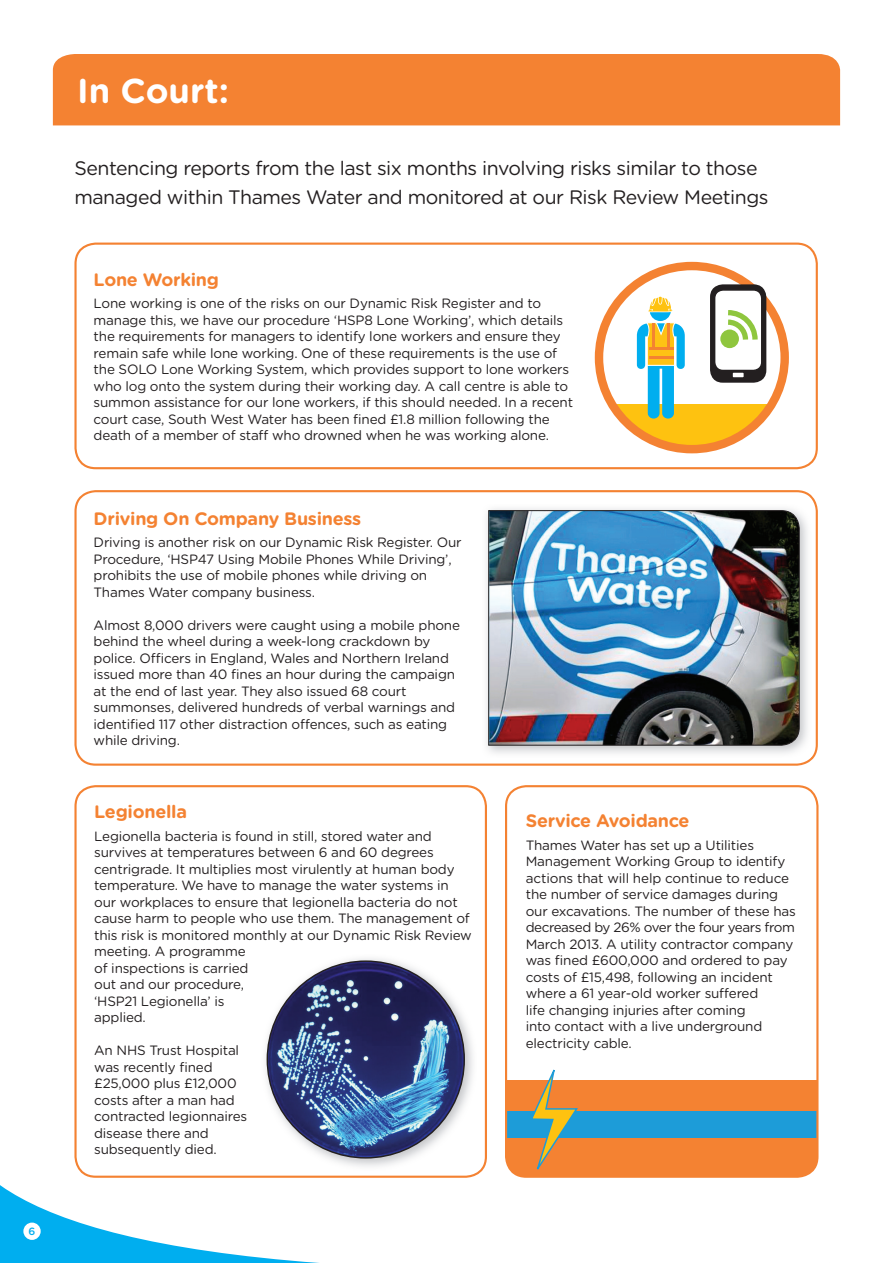
<style>
.page{position:relative;width:893px;height:1263px;background:#fff}
.page>*{position:absolute;margin:0;border:0;box-sizing:border-box;transform-origin:0 0}
.t1{font:700 34.5px "Gotham Rounded";color:#fff}
.t2{font:19.5px/28.5px "Gotham Rounded";letter-spacing:-.025em;color:#231f20}
.t3{font:700 18px "Gotham Rounded";letter-spacing:-.015em;color:#f48232}
.t4{font:13.5px/16.5px "Gotham Rounded";letter-spacing:-.015em;color:#231f20}
.t5{font:500 10.5px "Gotham Rounded";color:#00aeef}
</style>
<div class="page">
<svg style="left:0;top:1167px;width:803px;height:96px"></svg>
<div style="left:23px;top:1222px;width:18px;height:18px;background:#fff;border-radius:50%"></div>
<div style="left:52px;top:54px;width:789px;height:72px;background:#f48232"></div>
<div style="left:506px;top:1080px;width:311px;height:97px;background:#f48232"></div>
<div style="left:506px;top:1112px;width:311px;height:26px;background:#1d9cd8"></div>
<div style="left:505px;top:785px;width:313px;height:393px;border:2px solid #f48232;border-radius:20px"></div>
<div style="left:74px;top:785px;width:413px;height:393px;border:2px solid #f48232;border-radius:20px"></div>
<div style="left:74px;top:243px;width:744px;height:226px;border:2px solid #f48232;border-radius:20px"></div>
<svg style="left:74px;top:490px;width:744px;height:276px"></svg>
<img style="left:482px;top:504px;width:330px;height:254px">
<img style="left:488px;top:510px;width:312px;height:235px">
<img style="left:260px;top:958px;width:217px;height:213px">
<img style="left:267px;top:961px;width:197px;height:197px;border-radius:98px">
<svg style="left:610px;top:404px;width:167px;height:45px;fill:#fec210"></svg>
<div style="left:595px;top:262px;width:194px;height:191px;border:8px solid #f48232;border-radius:50%"></div>
<svg style="left:529px;top:1069px;width:50px;height:110px"></svg>
<svg style="left:637px;top:297px;width:48px;height:122px"></svg>
<hr style="left:649px;top:347px;width:24px;height:3px;background:#f48231">
<hr style="left:652px;top:323px;width:2px;height:25px;background:#f48231">
<hr style="left:668px;top:323px;width:2px;height:25px;background:#f48231">
<hr style="left:649px;top:356px;width:24px;height:3px;background:#f48231">
<div style="left:710px;top:284px;width:56px;height:99px;background:#231f20;border-radius:13px"></div>
<div style="left:715px;top:290px;width:47px;height:80px;background:#fff;border-radius:9px"></div>
<div style="left:714px;top:289px;width:48px;height:82px;border:2px solid #231f20;border-radius:9px"></div>
<div style="left:732px;top:372px;width:12px;height:6px;background:#fff;border-radius:2px"></div>
<div style="left:731px;top:371px;width:14px;height:8px;border:2px solid #231f20;border-radius:2px"></div>
<svg style="left:720px;top:329px;width:19px;height:19px"></svg>
<svg style="left:723px;top:307px;width:37px;height:38px"></svg>
<p class="t5" style="left:29px;top:1223px;width:8px">6</p>
<h1 class="t1" style="left:77px;top:66px;width:153px">In Court:</h1>
<h2 class="t2" style="left:74px;top:153px;width:696px">Sentencing reports from the last six months involving risks similar to those managed within Thames Water and monitored at our Risk Review Meetings</h2>
<h3 class="t3" style="left:94px;top:266px;width:127px">Lone Working</h3>
<p class="t4" style="left:94px;top:295px;width:481px">Lone working is one of the risks on our Dynamic Risk Register and to manage this, we have our procedure ‘HSP8 Lone Working’, which details the requirements for managers to identify lone workers and ensure they remain safe while lone working. One of these requirements is the use of the SOLO Lone Working System, which provides support to lone workers who log onto the system during their working day. A call centre is able to summon assistance for our lone workers, if this should needed. In a recent court case, South West Water has been fined £1.8 million following the death of a member of staff who drowned when he was working alone.</p>
<h3 class="t3" style="left:94px;top:505px;width:269px">Driving On Company Business</h3>
<p class="t4" style="left:94px;top:534px;width:369px">Driving is another risk on our Dynamic Risk Register. Our Procedure, ‘HSP47 Using Mobile Phones While Driving’, prohibits the use of mobile phones while driving on Thames Water company business.</p>
<p class="t4" style="left:94px;top:616px;width:368px">Almost 8,000 drivers were caught using a mobile phone behind the wheel during a week-long crackdown by police. Officers in England, Wales and Northern Ireland issued more than 40 fines an hour during the campaign at the end of last year. They also issued 68 court summonses, delivered hundreds of verbal warnings and identified 117 other distraction offences, such as eating while driving.</p>
<h3 class="t3" style="left:94px;top:799px;width:94px">Legionella</h3>
<p class="t4" style="left:94px;top:827px;width:379px">Legionella bacteria is found in still, stored water and survives at temperatures between 6 and 60 degrees centrigrade. It multiplies most virulently at human body temperature. We have to manage the water systems in our workplaces to ensure that legionella bacteria do not cause harm to people who use them. The management of this risk is monitored monthly at our Dynamic Risk Review meeting. A programme<br>of inspections is carried<br>out and our procedure,<br>‘HSP21 Legionella’ is<br>applied.</p>
<p class="t4" style="left:94px;top:1042px;width:155px">An NHS Trust Hospital was recently fined £25,000 plus £12,000 costs after a man had contracted legionnaires disease there and subsequently died.</p>
<h3 class="t3" style="left:526px;top:808px;width:165px">Service Avoidance</h3>
<p class="t4" style="left:526px;top:836px;width:272px">Thames Water has set up a Utilities Management Working Group to identify actions that will help continue to reduce the number of service damages during our excavations. The number of these has decreased by 26% over the four years from March 2013. A utility contractor company was fined £600,000 and ordered to pay costs of £15,498, following an incident where a 61 year-old worker suffered<br>life changing injuries after coming<br>into contact with a live underground electricity cable.</p>
</div>
